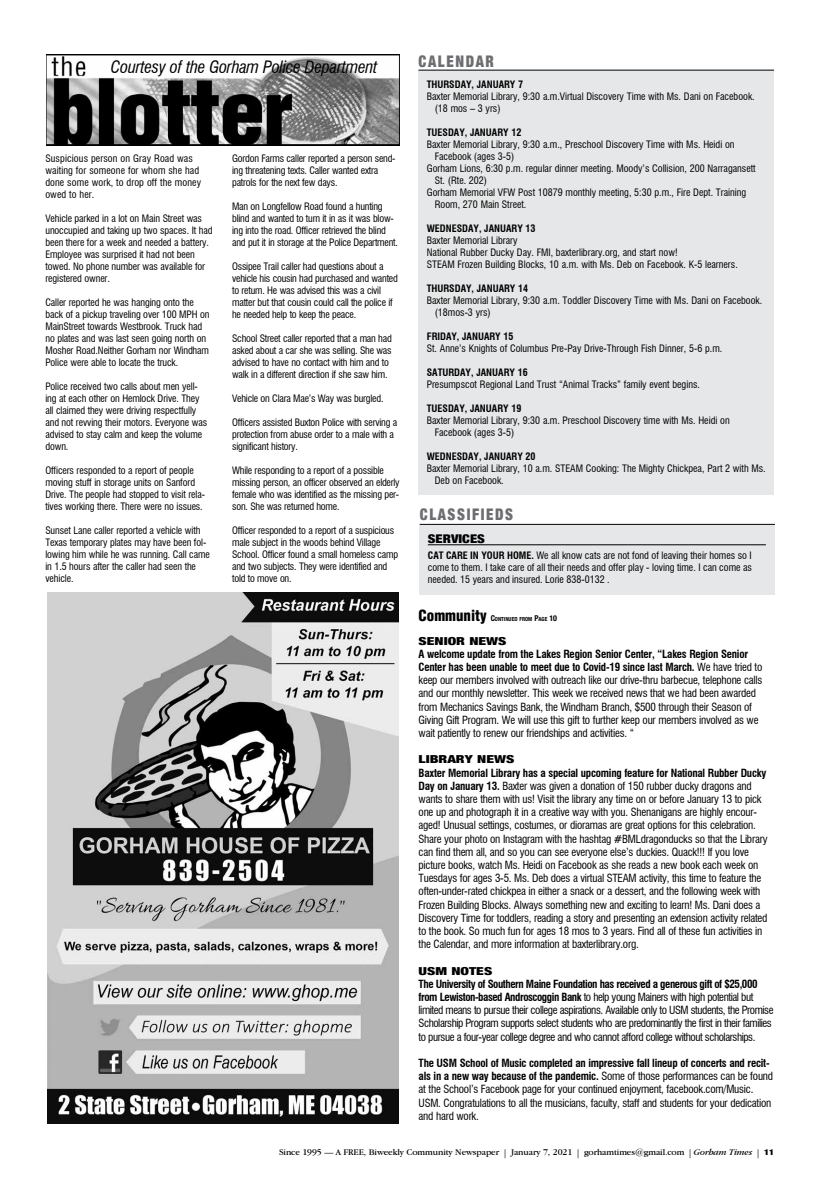
<style>
.page{position:relative;width:819px;height:1188px;background:#fff}
.page>*{position:absolute;margin:0;border:0;box-sizing:border-box;transform-origin:0 0}
.t1{font:italic condensed 16.7px "Swiss 721 BT";letter-spacing:-.015em;color:#000}
.t2{font:900 condensed 16px "Helvetica Neue";letter-spacing:.11em;color:#6d6e71;scale:.92 1}
.t3{font:900 condensed 12px "Helvetica Neue";color:#000;scale:1.2 1}
.t4{font:condensed 11px/13.2px "Swiss 721 BT";letter-spacing:-.02em;color:#000}
.t5{font:condensed 11px/13.2px "Swiss 721 BT";letter-spacing:-.04em;color:#000}
.t6{font:900 condensed 11px "Helvetica Neue";color:#000;scale:1.4 1}
.t7{font:condensed 10px/12px "Swiss 721 BT";letter-spacing:-.01em;color:#000}
.t8{font:700 condensed 10px "Swiss 721 BT";color:#000}
.t9{font:condensed 10px/12px "Swiss 721 BT";letter-spacing:.01em;color:#000}
.t10{font:9px "Garamond IT Cby BT";letter-spacing:-.01em;color:#000}
.t11{font:700 condensed 5.6px "Helvetica Neue";color:#000}
.s1{font-weight:700}
.s2{font-family:"Helvetica";font-weight:900;font-size:15px}
.s3{font-size:8px}
.s4{font-family:"Adobe Garamond Pro"}
.s5{font-style:italic}
.s6{font-family:"Helvetica Neue";font-weight:900;font-stretch:condensed;font-size:8px}
</style>
<div class="page">
<div style="left:419px;top:70px;width:355px;height:425px;background:#e6e7e8"></div>
<hr style="left:418px;top:70px;width:356px;height:1px;background:#000">
<div style="left:420px;top:525px;width:355px;height:70px;background:#e6e7e8"></div>
<hr style="left:420px;top:524px;width:355px;height:1px;background:#000">
<hr style="left:428px;top:545px;width:338px;height:1px;background:#000">
<img style="left:46px;top:55px;width:353px;height:90px">
<img style="left:47px;top:593px;width:351px;height:531px">
<h1 class="t1" style="left:111px;top:57px;width:268px">Courtesy of the Gorham Police Department</h1>
<p class="t9" style="left:45px;top:153px;width:157px">Suspicious person on Gray Road was waiting for someone for whom she had done some work, to drop off the money owed to her.</p>
<p class="t7" style="left:45px;top:213px;width:169px">Vehicle parked in a lot on Main Street was unoccupied and taking up two spaces. It had been there for a week and needed a battery.<br>Employee was surprised it had not been towed. No phone number was available for registered owner.</p>
<p class="t7" style="left:45px;top:297px;width:166px">Caller reported he was hanging onto the back of a pickup traveling over 100 MPH on MainStreet towards Westbrook. Truck had no plates and was last seen going north on Mosher Road.Neither Gorham nor Windham Police were able to locate the truck.</p>
<p class="t7" style="left:45px;top:381px;width:163px">Police received two calls about men yell&shy;ing at each other on Hemlock Drive. They all claimed they were driving respectfully and not revving their motors. Everyone was advised to stay calm and keep the volume down.</p>
<p class="t7" style="left:45px;top:465px;width:161px">Officers responded to a report of people moving stuff in storage units on Sanford Drive. The people had stopped to visit rela&shy;tives working there. There were no issues.</p>
<p class="t7" style="left:45px;top:525px;width:166px">Sunset Lane caller reported a vehicle with Texas temporary plates may have been fol&shy;lowing him while he was running. Call came in 1.5 hours after the caller had seen the vehicle.</p>
<p class="t7" style="left:232px;top:153px;width:165px">Gordon Farms caller reported a person send&shy;ing threatening texts. Caller wanted extra patrols for the next few days.</p>
<p class="t7" style="left:232px;top:201px;width:167px">Man on Longfellow Road found a hunting blind and wanted to turn it in as it was blow&shy;ing into the road. Officer retrieved the blind and put it in storage at the Police Department.</p>
<p class="t7" style="left:232px;top:261px;width:167px">Ossipee Trail caller had questions about a vehicle his cousin had purchased and wanted to return. He was advised this was a civil matter but that cousin could call the police if he needed help to keep the peace.</p>
<p class="t7" style="left:232px;top:333px;width:161px">School Street caller reported that a man had asked about a car she was selling. She was advised to have no contact with him and to walk in a different direction if she saw him.</p>
<p class="t7" style="left:232px;top:393px;width:153px">Vehicle on Clara Mae’s Way was burgled.</p>
<p class="t7" style="left:232px;top:417px;width:167px">Officers assisted Buxton Police with serving a protection from abuse order to a male with a significant history.</p>
<p class="t7" style="left:232px;top:465px;width:169px">While responding to a report of a possible missing person, an officer observed an elderly female who was identified as the missing per&shy;son. She was returned home.</p>
<p class="t7" style="left:232px;top:525px;width:168px">Officer responded to a report of a suspicious male subject in the woods behind Village School. Officer found a small homeless camp and two subjects. They were identified and told to move on.</p>
<h2 class="t2" style="left:419px;top:48px;width:83px">CALENDAR</h2>
<p class="t8" style="left:427px;top:78px;width:98px">THURSDAY, JANUARY 7</p>
<p class="t7" style="left:435px;top:90px;width:322px;text-indent:-8px">Baxter Memorial Library, 9:30 a.m.Virtual Discovery Time with Ms. Dani on Facebook. (18 mos – 3 yrs)</p>
<p class="t8" style="left:427px;top:126px;width:96px">TUESDAY, JANUARY 12</p>
<p class="t7" style="left:427px;top:138px;width:309px">Baxter Memorial Library, 9:30 a.m., Preschool Discovery Time with Ms. Heidi on</p>
<p class="t7" style="left:435px;top:150px;width:81px">Facebook (ages 3-5)</p>
<p class="t7" style="left:427px;top:162px;width:330px">Gorham Lions, 6:30 p.m. regular dinner meeting. Moody’s Collision, 200 Narragansett</p>
<p class="t7" style="left:435px;top:174px;width:54px">St. (Rte. 202)</p>
<p class="t7" style="left:427px;top:186px;width:321px">Gorham Memorial VFW Post 10879 monthly meeting, 5:30 p.m., Fire Dept. Training</p>
<p class="t7" style="left:435px;top:198px;width:93px">Room, 270 Main Street.</p>
<p class="t8" style="left:427px;top:222px;width:110px">WEDNESDAY, JANUARY 13</p>
<p class="t7" style="left:427px;top:234px;width:313px">Baxter Memorial Library<br>National Rubber Ducky Day. FMI, baxterlibrary.org, and start now!<br>STEAM Frozen Building Blocks, 10 a.m. with Ms. Deb on Facebook. K-5 learners.</p>
<p class="t8" style="left:427px;top:282px;width:103px">THURSDAY, JANUARY 14</p>
<p class="t7" style="left:435px;top:294px;width:329px;text-indent:-8px">Baxter Memorial Library, 9:30 a.m. Toddler Discovery Time with Ms. Dani on Facebook. (18mos-3 yrs)</p>
<p class="t8" style="left:427px;top:330px;width:88px">FRIDAY, JANUARY 15</p>
<p class="t7" style="left:427px;top:342px;width:297px">St. Anne’s Knights of Columbus Pre-Pay Drive-Through Fish Dinner, 5-6 p.m.</p>
<p class="t8" style="left:427px;top:366px;width:102px">SATURDAY, JANUARY 16</p>
<p class="t7" style="left:427px;top:378px;width:275px">Presumpscot Regional Land Trust “Animal Tracks” family event begins.</p>
<p class="t8" style="left:427px;top:402px;width:96px">TUESDAY, JANUARY 19</p>
<p class="t7" style="left:435px;top:414px;width:296px;text-indent:-8px">Baxter Memorial Library, 9:30 a.m. Preschool Discovery time with Ms. Heidi on<br>Facebook (ages 3-5)</p>
<p class="t8" style="left:427px;top:450px;width:110px">WEDNESDAY, JANUARY 20</p>
<p class="t7" style="left:435px;top:462px;width:333px;text-indent:-8px">Baxter Memorial Library, 10 a.m. STEAM Cooking: The Mighty Chickpea, Part 2 with Ms.<br>Deb on Facebook.</p>
<h2 class="t2" style="left:420px;top:501px;width:103px">CLASSIFIEDS</h2>
<p class="t3" style="left:428px;top:528px;width:49px">SERVICES</p>
<p class="t7" style="left:428px;top:549px;width:326px;text-align:justify"><span class="s1">CAT CARE IN YOUR HOME.</span> We all know cats are not fond of leaving their homes so I come to them. I take care of all their needs and offer play - loving time. I can come as needed. 15 years and insured. Lorie 838-0132 .</p>
<p class="t11" style="left:419px;top:615px;width:140px"><span class="s2">Community</span> <span class="s3">C</span>ONTINUED FROM <span class="s3">P</span>AGE <span class="s3">10</span></p>
<p class="t6" style="left:419px;top:632px;width:64px">SENIOR NEWS</p>
<p class="t4" style="left:419px;top:647px;width:345px"><span class="s1">A welcome update from the Lakes Region Senior Center, “Lakes Region Senior Center has been unable to meet due to Covid-19 since last March.</span> We have tried to keep our members involved with outreach like our drive-thru barbecue, telephone calls and our monthly newsletter. This week we received news that we had been awarded from Mechanics Savings Bank, the Windham Branch, $500 through their Season of Giving Gift Program. We will use this gift to further keep our members involved as we wait patiently to renew our friendships and activities. “</p>
<p class="t6" style="left:419px;top:751px;width:70px">LIBRARY NEWS</p>
<p class="t4" style="left:419px;top:766px;width:350px"><span class="s1">Baxter Memorial Library has a special upcoming feature for National Rubber Ducky Day on January 13.</span> Baxter was given a donation of 150 rubber ducky dragons and wants to share them with us! Visit the library any time on or before January 13 to pick one up and photograph it in a creative way with you. Shenanigans are highly encour&shy;aged! Unusual settings, costumes, or dioramas are great options for this celebration.<br>Share your photo on Instagram with the hashtag #BMLdragonducks so that the Library can find them all, and so you can see everyone else’s duckies. Quack!!! If you love picture books, watch Ms. Heidi on Facebook as she reads a new book each week on Tuesdays for ages 3-5. Ms. Deb does a virtual STEAM activity, this time to feature the often-under-rated chickpea in either a snack or a dessert, and the following week with Frozen Building Blocks. Always something new and exciting to learn! Ms. Dani does a Discovery Time for toddlers, reading a story and presenting an extension activity related to the book. So much fun for ages 18 mos to 3 years. Find all of these fun activities in the Calendar, and more information at baxterlibrary.org.</p>
<p class="t6" style="left:419px;top:962px;width:54px">USM NOTES</p>
<p class="t5" style="left:419px;top:977px;width:356px"><span class="s1">The University of Southern Maine Foundation has received a generous gift of $25,000 from Lewiston-based Androscoggin Bank</span> to help young Mainers with high potential but limited means to pursue their college aspirations. Available only to USM students, the Promise Scholarship Program supports select students who are predominantly the first in their families to pursue a four-year college degree and who cannot afford college without scholarships.</p>
<p class="t4" style="left:419px;top:1056px;width:356px"><span class="s1">The USM School of Music completed an impressive fall lineup of concerts and recit&shy;als in a new way because of the pandemic.</span> Some of those performances can be found at the School’s Facebook page for your continued enjoyment, facebook.com/Music.<br>USM. Congratulations to all the musicians, faculty, staff and students for your dedication and hard work.</p>
<p class="t10" style="left:279px;top:1146px;width:496px">Since 1995 — A FREE, Biweekly Community Newspaper <span class="s4">|</span> January 7, 2021 <span class="s4">|</span> gorhamtimes@gmail.com <span class="s4">|</span> <span class="s5">Gorham Times</span> <span class="s4">|</span> <span class="s6">11</span></p>
</div>
